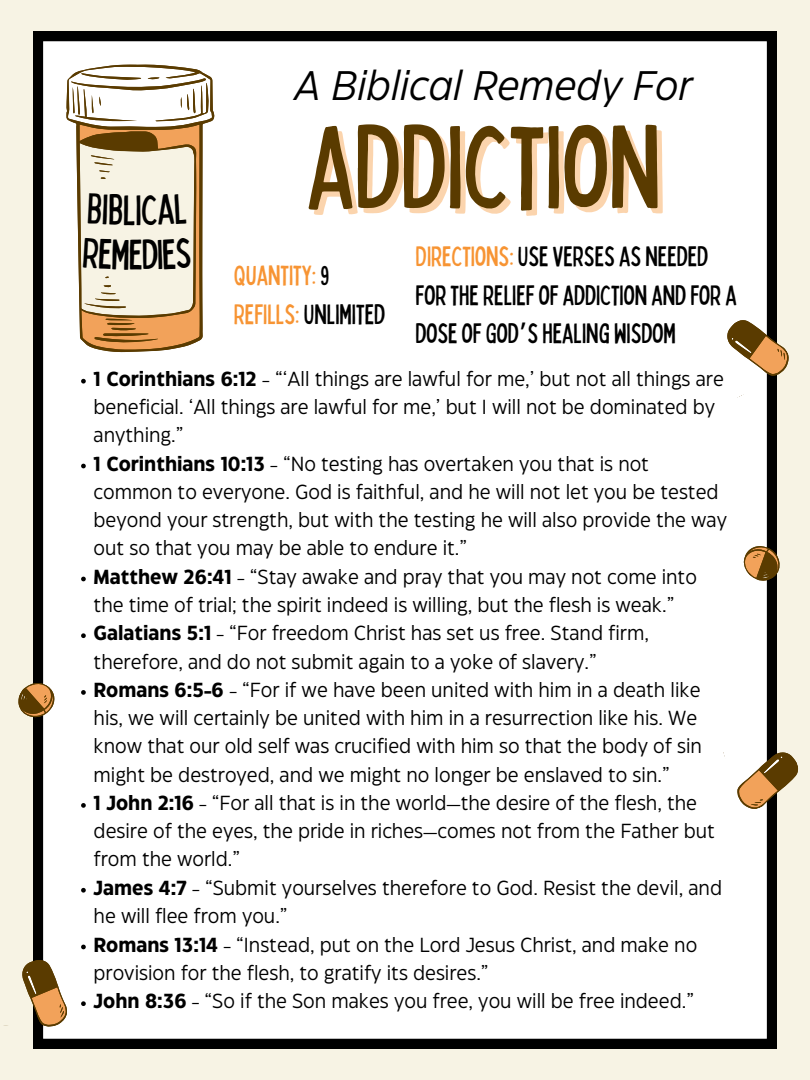
<style>
.page{position:relative;width:810px;height:1080px;background:#f7f3e4}
.page>*{position:absolute;margin:0;border:0;box-sizing:border-box;transform-origin:0 0}
.t1{font:condensed 118px "Bobby Jones";color:#5a3b00}
.t2{font:condensed 42.62px "Bobby Jones";color:#000}
.t3{font:condensed 41.81px "Bobby Jones";color:#000}
.t4{font:italic 41.19px "Eastman Grotesque";color:#000}
.t5{font:condensed 28.06px/38.9px "Bobby Jones";color:#000}
.t6{font:condensed 28.06px/38.9px "Bobby Jones";color:#f79433}
.t7{font:20.31px/28.1px "Eastman Grotesque";color:#000}
.s1{color:#000}
.s2{color:#f79433}
.s3{font-family:"Noto Sans Gurmukhi";font-stretch:normal}
.s4{font-weight:700}
</style>
<div class="page">
<div style="left:33px;top:31px;width:744px;height:1018px;background:#fff"></div>
<svg style="left:744px;top:545px;width:36px;height:36px"></svg>
<svg style="left:692px;top:307px;width:97px;height:99px;background:#d9cec0"></svg>
<svg style="left:718px;top:717px;width:81px;height:96px"></svg>
<svg style="left:81px;top:379px;width:5px;height:5px"></svg>
<svg style="left:81px;top:464px;width:5px;height:4px"></svg>
<svg style="left:81px;top:577px;width:5px;height:4px"></svg>
<svg style="left:81px;top:633px;width:5px;height:5px"></svg>
<svg style="left:81px;top:690px;width:5px;height:5px"></svg>
<svg style="left:81px;top:803px;width:5px;height:5px"></svg>
<svg style="left:81px;top:888px;width:5px;height:5px"></svg>
<svg style="left:81px;top:945px;width:5px;height:4px"></svg>
<svg style="left:81px;top:1001px;width:5px;height:5px"></svg>
<svg style="left:18px;top:676px;width:43px;height:49px"></svg>
<svg style="left:3px;top:956px;width:67px;height:74px"></svg>
<svg style="left:66px;top:65px;width:149px;height:287px;background:#e5e0d6"></svg>
<svg style="left:68px;top:67px;width:144px;height:283px"></svg>
<p class="t2" style="left:136px;top:182px;width:8px">I</p>
<p class="t3" style="left:129px;top:228px;width:16px">E</p>
<p class="t4" style="left:294px;top:70px;width:400px">A Biblical Remedy For</p>
<p class="t1" style="left:307px;top:91px;width:356px">ADDICTION</p>
<p class="t6" style="left:234px;top:255px;width:153px">QUANTITY:<span class="s1">9<br></span>REFILLS:<span class="s1">UNLIMITED</span></p>
<p class="t5" style="left:416px;top:235px;width:323px"><span class="s2">DIRECTIONS:</span>USEVERSES AS NEEDED<br>FORTHERELIEFOF ADDICTION ANDFOR A<br>DOSEOFGOD<span class="s3">’</span>SHEALING WISDOM</p>
<p class="t7" style="left:94px;top:366px;width:632px"><span class="s4">1 Corinthians 6:12</span> - “‘All things are lawful for me,’ but not all things are beneficial. ‘All things are lawful for me,’ but I will not be dominated by anything.”</p>
<h2 class="t7" style="left:94px;top:451px;width:635px"><span class="s4">1 Corinthians 10:13</span> - “No testing has overtaken you that is not common to everyone. God is faithful, and he will not let you be tested beyond your strength, but with the testing he will also provide the way out so that you may be able to endure it.”</h2>
<h2 class="t7" style="left:94px;top:564px;width:605px"><span class="s4">Matthew 26:41</span> - “Stay awake and pray that you may not come into the time of trial; the spirit indeed is willing, but the flesh is weak.”</h2>
<h3 class="t7" style="left:94px;top:621px;width:557px"><span class="s4">Galatians 5:1</span> - “For freedom Christ has set us free. Stand firm, therefore, and do not submit again to a yoke of slavery.”</h3>
<h1 class="t7" style="left:94px;top:677px;width:610px"><span class="s4">Romans 6:5-6</span> - “For if we have been united with him in a death like his, we will certainly be united with him in a resurrection like his. We know that our old self was crucified with him so that the body of sin might be destroyed, and we might no longer be enslaved to sin.”</h1>
<h4 class="t7" style="left:94px;top:790px;width:623px"><span class="s4">1 John 2:16</span> - “For all that is in the world—the desire of the flesh, the desire of the eyes, the pride in riches—comes not from the Father but from the world.”</h4>
<h4 class="t7" style="left:94px;top:875px;width:630px"><span class="s4">James 4:7</span> - “Submit yourselves therefore to God. Resist the devil, and he will flee from you.”</h4>
<p class="t7" style="left:94px;top:932px;width:605px"><span class="s4">Romans 13:14</span> - “Instead, put on the Lord Jesus Christ, and make no provision for the flesh, to gratify its desires.”</p>
<p class="t7" style="left:94px;top:989px;width:602px"><span class="s4">John 8:36</span> - “So if the Son makes you free, you will be free indeed.”</p>
</div>
